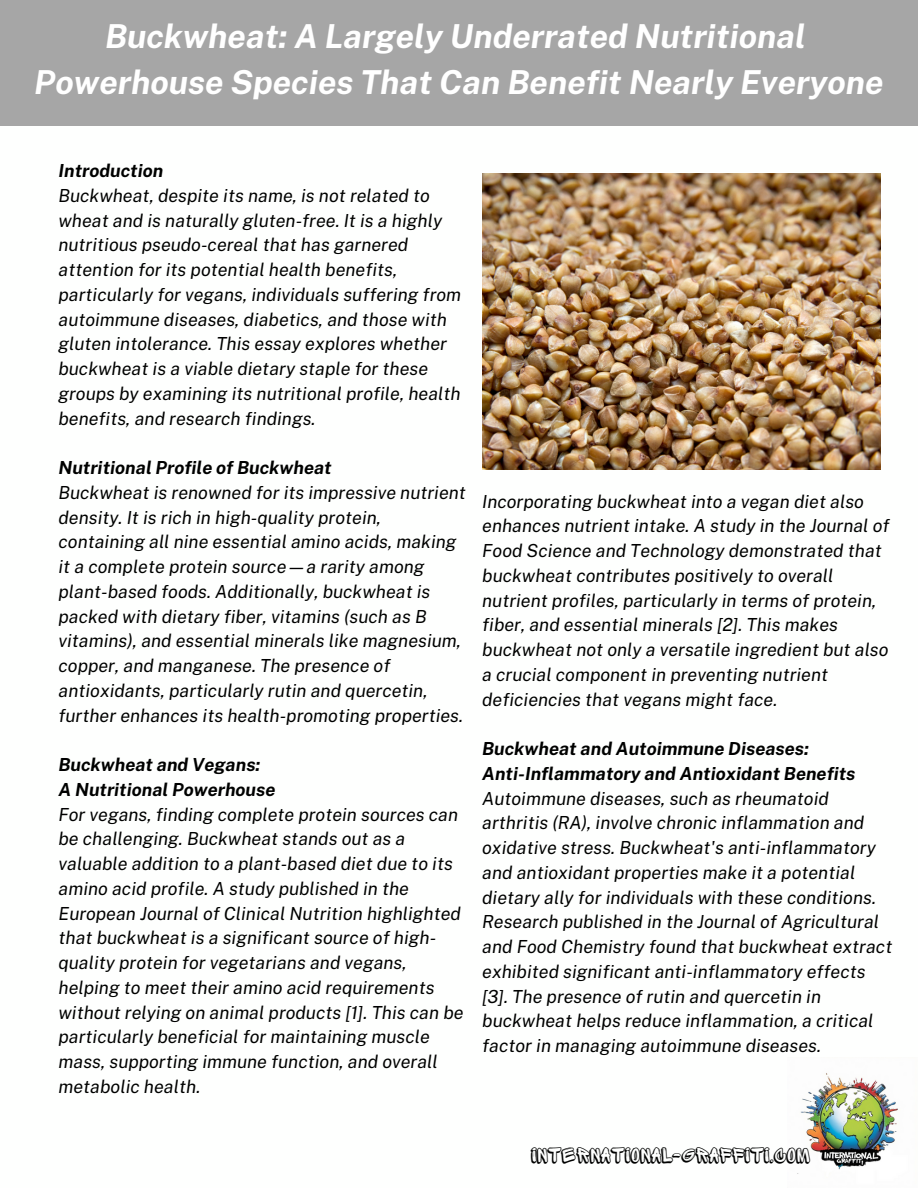
<style>
.page{position:relative;width:918px;height:1188px;background:#fff}
.page>*{position:absolute;margin:0;border:0;box-sizing:border-box;transform-origin:0 0}
.t1{font:italic 700 33px/46.2px "Public Sans";color:#fff;text-align:center}
.t2{font:21px "Sprite Graffiti Shadow";color:#000}
.t3{font:italic 18px/24.8px "Public Sans";color:#000}
.t4{font:italic 700 18px "Public Sans";color:#000}
</style>
<div class="page">
<img style="left:482px;top:174px;width:398px;height:296px">
<div style="left:0;top:0;width:918px;height:126px;background:#a6a6a6"></div>
<img style="left:797px;top:1073px;width:101px;height:101px">
<p class="t1" style="left:34px;top:13px;width:851px">Buckwheat: A Largely Underrated Nutritional<br>Powerhouse Species That Can Benefit Nearly Everyone</p>
<p class="t4" style="left:59px;top:160px;width:106px">Introduction</p>
<p class="t3" style="left:59px;top:183px;width:404px">Buckwheat, despite its name, is not related to wheat and is naturally gluten-free. It is a highly nutritious pseudo-cereal that has garnered attention for its potential health benefits, particularly for vegans, individuals suffering from autoimmune diseases, diabetics, and those with gluten intolerance. This essay explores whether buckwheat is a viable dietary staple for these groups by examining its nutritional profile, health benefits, and research findings.</p>
<p class="t4" style="left:59px;top:457px;width:275px">Nutritional Profile of Buckwheat</p>
<p class="t3" style="left:59px;top:480px;width:409px">Buckwheat is renowned for its impressive nutrient density. It is rich in high-quality protein, containing all nine essential amino acids, making it a complete protein source—a rarity among plant-based foods. Additionally, buckwheat is packed with dietary fiber, vitamins (such as B vitamins), and essential minerals like magnesium, copper, and manganese. The presence of antioxidants, particularly rutin and quercetin, further enhances its health-promoting properties.</p>
<p class="t4" style="left:59px;top:754px;width:203px">Buckwheat and Vegans:</p>
<p class="t4" style="left:59px;top:779px;width:218px">A Nutritional Powerhouse</p>
<p class="t3" style="left:59px;top:802px;width:407px">For vegans, finding complete protein sources can be challenging. Buckwheat stands out as a valuable addition to a plant-based diet due to its amino acid profile. A study published in the European Journal of Clinical Nutrition highlighted that buckwheat is a significant source of high&shy;quality protein for vegetarians and vegans, helping to meet their amino acid requirements without relying on animal products [1]. This can be particularly beneficial for maintaining muscle mass, supporting immune function, and overall metabolic health.</p>
<p class="t3" style="left:482px;top:489px;width:409px">Incorporating buckwheat into a vegan diet also enhances nutrient intake. A study in the Journal of Food Science and Technology demonstrated that buckwheat contributes positively to overall nutrient profiles, particularly in terms of protein, fiber, and essential minerals [2]. This makes buckwheat not only a versatile ingredient but also a crucial component in preventing nutrient deficiencies that vegans might face.</p>
<p class="t4" style="left:482px;top:738px;width:328px">Buckwheat and Autoimmune Diseases:</p>
<p class="t4" style="left:482px;top:763px;width:375px">Anti-Inflammatory and Antioxidant Benefits</p>
<p class="t3" style="left:482px;top:786px;width:412px">Autoimmune diseases, such as rheumatoid arthritis (RA), involve chronic inflammation and oxidative stress. Buckwheat's anti-inflammatory and antioxidant properties make it a potential dietary ally for individuals with these conditions.<br>Research published in the Journal of Agricultural and Food Chemistry found that buckwheat extract exhibited significant anti-inflammatory effects [3]. The presence of rutin and quercetin in buckwheat helps reduce inflammation, a critical factor in managing autoimmune diseases.</p>
<h2 class="t2" style="left:531px;top:1146px;width:280px">INTERNATIONAL-GRAFFITI.COM</h2>
</div>
